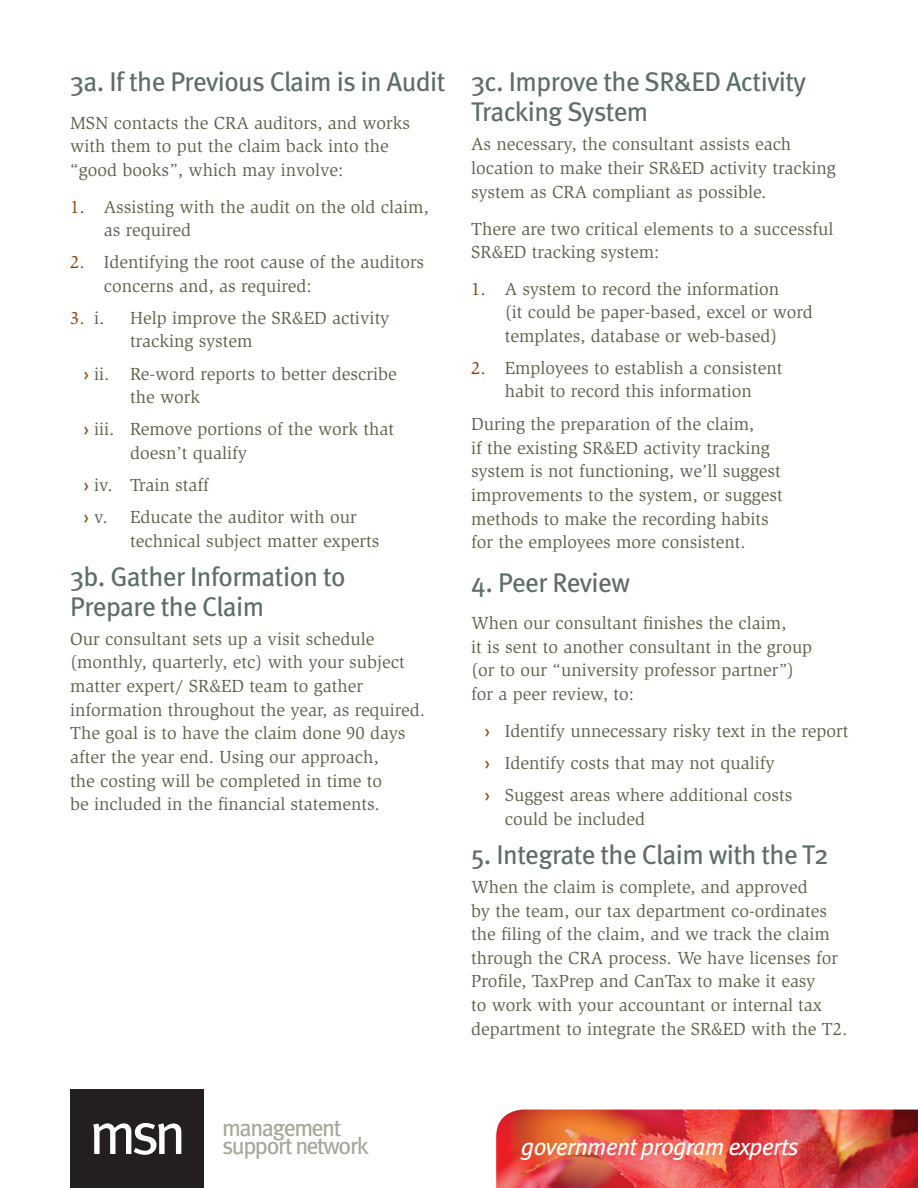
<style>
.page{position:relative;width:918px;height:1188px;background:#fff}
.page>*{position:absolute;margin:0;border:0;box-sizing:border-box;transform-origin:0 0}
.t1{font:59.4px "Meta";color:#fff}
.t2{font:27px/30px "Meta";letter-spacing:-.02em;color:#5e6e66}
.t3{font:italic 24px "Meta";letter-spacing:-.025em;color:#fff}
.t4{font:23.85px/18.5px "Meta";letter-spacing:-.055em;color:#a7a699}
.t5{font:18px/23.5px "Slimbach";color:#5f604b}
.t6{font:18px "Slimbach";color:#933c06}
.s1{color:#933c06}
.s2{color:#5f604b}
.s3{font-family:"Meta";color:#933c06}
</style>
<div class="page">
<img style="left:496px;top:1110px;width:422px;height:78px">
<div style="left:70px;top:1089px;width:134px;height:99px;background:#231f20"></div>
<h2 class="t2" style="left:70px;top:67px;width:377px">3a. If the Previous Claim is in Audit</h2>
<p class="t5" style="left:70px;top:111px;width:342px">MSN contacts the CRA auditors, and works with them to put the claim back into the “good books”, which may involve:</p>
<p class="t5" style="left:104px;top:195px;width:326px;text-indent:-34px"><span class="s1">1.</span> Assisting with the audit on the old claim, as required</p>
<p class="t5" style="left:104px;top:251px;width:322px;text-indent:-34px"><span class="s1">2.</span> Identifying the root cause of the auditors concerns and, as required:</p>
<p class="t6" style="left:70px;top:308px;width:36px">3. <span class="s2">i.</span></p>
<p class="t5" style="left:130px;top:306px;width:261px">Help improve the SR&amp;ED activity tracking system</p>
<p class="t5" style="left:130px;top:362px;width:268px;text-indent:-46px"><span class="s3">›</span> ii. Re-word reports to better describe the work</p>
<p class="t5" style="left:130px;top:418px;width:265px;text-indent:-46px"><span class="s3">›</span> iii. Remove portions of the work that doesn’t qualify</p>
<p class="t5" style="left:84px;top:469px;width:274px;line-height:32.4px"><span class="s3">›</span> iv. Train staff<br><span class="s3">›</span> v. Educate the auditor with our</p>
<p class="t5" style="left:130px;top:529px;width:251px">technical subject matter experts</p>
<h2 class="t2" style="left:70px;top:561px;width:277px">3b. Gather I nformation to<br>Prepare the Claim</h2>
<p class="t5" style="left:70px;top:627px;width:357px">Our consultant sets up a visit schedule (monthly, quarterly, etc) with your subject matter expert/ SR&amp;ED team to gather information throughout the year, as required.<br>The goal is to have the claim done 90 days after the year end. Using our approach,<br>the costing will be completed in time to<br>be included in the financial statements.</p>
<h2 class="t2" style="left:471px;top:67px;width:337px">3c. I mprove the SR&amp;ED Activity<br>Tracking System</h2>
<p class="t5" style="left:471px;top:133px;width:366px">As necessary, the consultant assists each location to make their SR&amp;ED activity tracking system as CRA compliant as possible.</p>
<p class="t5" style="left:471px;top:217px;width:364px">There are two critical elements to a successful<br>SR&amp;ED tracking system:</p>
<p class="t5" style="left:505px;top:278px;width:309px;text-indent:-34px"><span class="s1">1.</span> A system to record the information<br>(it could be paper-based, excel or word templates, database or web-based)</p>
<p class="t5" style="left:471px;top:357px;width:313px;text-align:center"><span class="s1">2.</span> Employees to establish a consistent habit to record this information</p>
<p class="t5" style="left:471px;top:413px;width:313px">During the preparation of the claim,<br>if the existing SR&amp;ED activity tracking system is not functioning, we’ll suggest improvements to the system, or suggest methods to make the recording habits for the employees more consistent.</p>
<h2 class="t2" style="left:471px;top:567px;width:160px">4. Peer Review</h2>
<p class="t5" style="left:471px;top:611px;width:343px">When our consultant finishes the claim,<br>it is sent to another consultant in the group (or to our “university professor partner”) for a peer review, to:</p>
<p class="t5" style="left:485px;top:714px;width:365px;line-height:32.4px"><span class="s3">›</span> Identify unnecessary risky text in the report <span class="s3">›</span> Identify costs that may not qualify<br><span class="s3">›</span> Suggest areas where additional costs</p>
<p class="t5" style="left:505px;top:807px;width:142px">could be included</p>
<h2 class="t2" style="left:471px;top:839px;width:359px">5. I ntegrate the Claim with the T2</h2>
<p class="t5" style="left:471px;top:875px;width:378px">When the claim is complete, and approved<br>by the team, our tax department co-ordinates the filing of the claim, and we track the claim through the CRA process. We have licenses for Profile, TaxPrep and CanTax to make it easy<br>to work with your accountant or internal tax department to integrate the SR&amp;ED with the T2.</p>
<h1 class="t1" style="left:89px;top:1099px;width:99px">msn</h1>
<h3 class="t4" style="left:222px;top:1118px;width:148px">management support network</h3>
<h3 class="t3" style="left:521px;top:1132px;width:280px">government program experts</h3>
</div>
